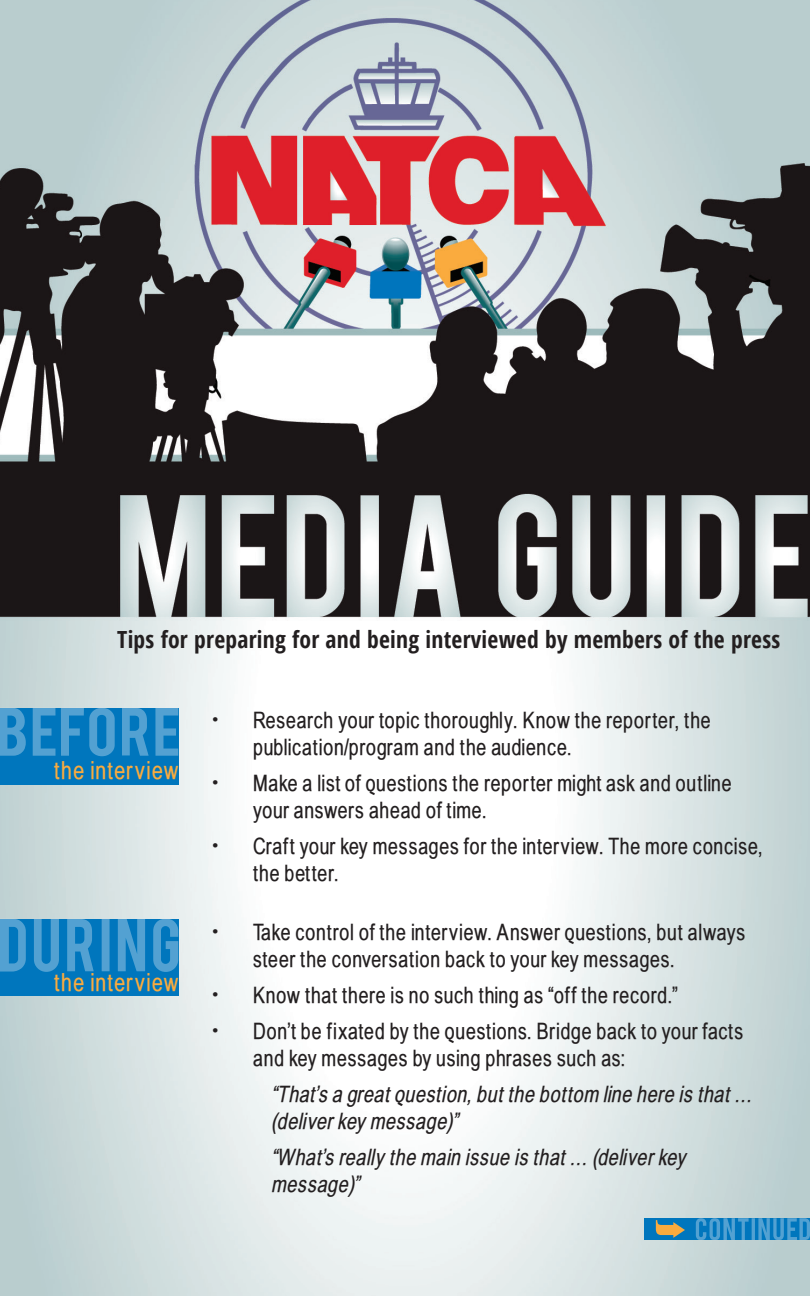
<style>
.page{position:relative;width:810px;height:1296px;background:#fff}
.page>*{position:absolute;margin:0;border:0;box-sizing:border-box;transform-origin:0 0}
.t1{font:24.75px "Babel Sans";letter-spacing:.055em;color:#faab3e}
.t2{font:700 condensed 23.62px "Open Sans";letter-spacing:.01em;color:#231f20}
.t3{font:22.5px/27px "Babel Sans";letter-spacing:.035em;color:#231f20}
.t4{font:italic 22.5px/27px "Babel Sans";color:#231f20}
</style>
<div class="page">
<img style="left:0;top:0;width:810px;height:1296px">
<div style="left:0;top:708px;width:178px;height:77px;background:#0076bd"></div>
<div style="left:0;top:919px;width:178px;height:77px;background:#0076bd"></div>
<div style="left:645px;top:1219px;width:165px;height:21px;background:#0076bd"></div>
<svg style="left:0;top:708px;width:178px;height:48px"></svg>
<svg style="left:696px;top:1218px;width:114px;height:22px"></svg>
<svg style="left:0;top:919px;width:178px;height:53px"></svg>
<svg style="left:656px;top:1220px;width:29px;height:18px"></svg>
<p class="t2" style="left:117px;top:623px;width:665px">Tips for preparing for and being interviewed by members of the press</p>
<p class="t1" style="left:54px;top:756px;width:126px">the interview</p>
<p class="t1" style="left:54px;top:968px;width:126px">the interview</p>
<p class="t3" style="left:253px;top:706px;width:459px;text-indent:-40px">• Research your topic thoroughly. Know the reporter, the publication/program and the audience.</p>
<p class="t3" style="left:253px;top:769px;width:480px;text-indent:-40px">• Make a list of questions the reporter might ask and outline your answers ahead of time.</p>
<p class="t3" style="left:253px;top:832px;width:511px;text-indent:-40px">• Craft your key messages for the interview. The more concise, the better.</p>
<p class="t3" style="left:253px;top:918px;width:494px;text-indent:-40px">• Take control of the interview. Answer questions, but always steer the conversation back to your key messages.</p>
<p class="t3" style="left:213px;top:981px;width:467px">• Know that there is no such thing as “off the record.”</p>
<p class="t3" style="left:253px;top:1017px;width:492px;text-indent:-40px">• Don’t be fixated by the questions. Bridge back to your facts and key messages by using phrases such as:</p>
<p class="t4" style="left:271px;top:1080px;width:487px">“That’sa greatquestion,butthe bottom line here isthat… (deliverkey message)”</p>
<p class="t4" style="left:271px;top:1143px;width:416px">“What’sreally the main issue isthat… (deliverkey message)”</p>
</div>
